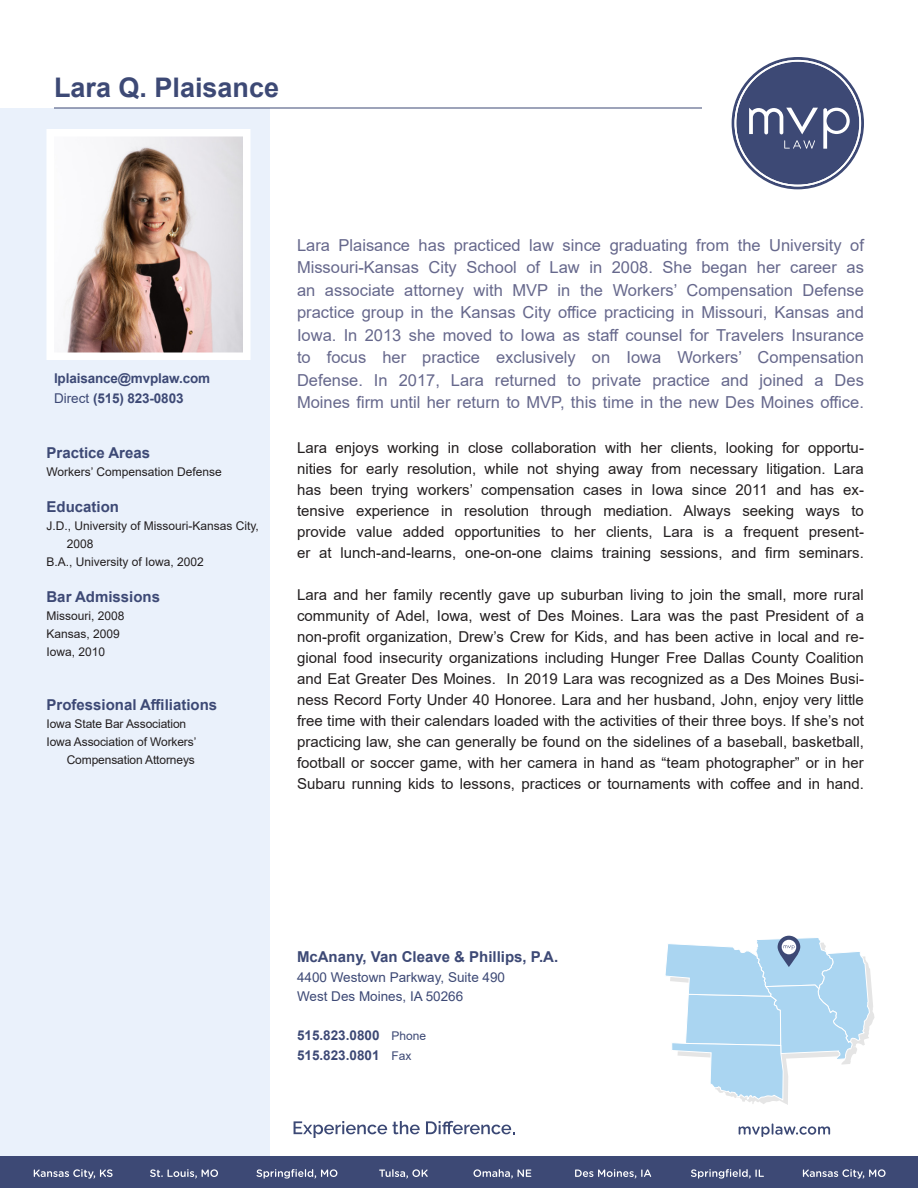
<style>
.page{position:relative;width:918px;height:1188px;background:#fff}
.page>*{position:absolute;margin:0;border:0;box-sizing:border-box;transform-origin:0 0}
.t1{font:700 27px "Arial";color:#3d4975}
.t2{font:16.5px/22.5px "Arial";color:#66688c;text-align:justify}
.t3{font:15px/21px "Arial";color:#231f20;text-align:justify}
.t4{font:700 15px "Arial";color:#3d4975}
.t5{font:700 13.5px "Arial";letter-spacing:-.01em;color:#3d4975}
.t6{font:13.5px "Arial";color:#3d4975}
.t7{font:12px/18px "Arial";color:#231f20}
.s1{font-weight:400}
.s2{font-weight:400;font-size:12px}
</style>
<div class="page">
<svg style="left:732px;top:57px;width:132px;height:132px"></svg>
<div style="left:0;top:108px;width:270px;height:1080px;background:#eaf1fb"></div>
<hr style="left:54px;top:108px;width:648px;height:1px;background:#3d4975">
<div style="left:0;top:1156px;width:918px;height:32px;background:#3d4975"></div>
<svg style="left:34px;top:1169px;width:79px;height:10px"></svg>
<svg style="left:803px;top:1169px;width:83px;height:10px"></svg>
<svg style="left:150px;top:1169px;width:68px;height:9px"></svg>
<svg style="left:691px;top:1169px;width:73px;height:10px"></svg>
<svg style="left:575px;top:1169px;width:76px;height:9px"></svg>
<svg style="left:473px;top:1169px;width:58px;height:9px"></svg>
<svg style="left:379px;top:1169px;width:49px;height:9px"></svg>
<svg style="left:257px;top:1169px;width:80px;height:10px"></svg>
<svg style="left:294px;top:1121px;width:126px;height:17px"></svg>
<svg style="left:426px;top:1121px;width:88px;height:13px"></svg>
<svg style="left:739px;top:1124px;width:91px;height:13px"></svg>
<img style="left:47px;top:129px;width:203px;height:231px">
<div style="left:778px;top:936px;width:22px;height:31px;background:#3d4975;border-radius:11px"></div>
<svg style="left:665px;top:937px;width:210px;height:168px"></svg>
<p class="t1" style="left:54px;top:69px;width:227px">Lara Q. Plaisance</p>
<p class="t5" style="left:54px;top:369px;width:158px">lplaisance@mvplaw.com</p>
<p class="t5" style="left:54px;top:388px;width:131px"><span class="s1">Direct</span> (515) 823-0803</p>
<p class="t4" style="left:46px;top:442px;width:105px">Practice Areas</p>
<p class="t7" style="left:46px;top:463px;width:177px">Workers’ Compensation Defense</p>
<p class="t4" style="left:46px;top:496px;width:74px">Education</p>
<p class="t7" style="left:67px;top:517px;width:194px;text-indent:-20px">J.D., University of Missouri-Kansas City,<br>2008</p>
<p class="t7" style="left:46px;top:553px;width:159px">B.A., University of Iowa, 2002</p>
<p class="t4" style="left:46px;top:586px;width:115px">Bar Admissions</p>
<p class="t7" style="left:46px;top:607px;width:80px">Missouri, 2008</p>
<p class="t7" style="left:46px;top:625px;width:75px">Kansas, 2009</p>
<p class="t7" style="left:46px;top:643px;width:60px">Iowa, 2010</p>
<p class="t4" style="left:46px;top:694px;width:172px">Professional Affiliations</p>
<p class="t7" style="left:46px;top:715px;width:141px">Iowa State Bar Association</p>
<p class="t7" style="left:46px;top:733px;width:151px;text-align:right">Iowa Association of Workers’<br>Compensation Attorneys</p>
<p class="t2" style="left:297px;top:233px;width:568px">Lara Plaisance has practiced law since graduating from the University of Missouri-Kansas City School of Law in 2008. She began her career as an associate attorney with MVP in the Workers’ Compensation Defense practice group in the Kansas City office practicing in Missouri, Kansas and Iowa. In 2013 she moved to Iowa as staff counsel for Travelers Insurance to focus her practice exclusively on Iowa Workers’ Compensation Defense. In 2017, Lara returned to private practice and joined a Des Moines firm until her return to MVP, this time in the new Des Moines office.</p>
<p class="t3" style="left:297px;top:437px;width:568px">Lara enjoys working in close collaboration with her clients, looking for opportu&shy;nities for early resolution, while not shying away from necessary litigation. Lara has been trying workers’ compensation cases in Iowa since 2011 and has ex&shy;tensive experience in resolution through mediation. Always seeking ways to provide value added opportunities to her clients, Lara is a frequent present&shy;er at lunch-and-learns, one-on-one claims training sessions, and firm seminars.</p>
<p class="t3" style="left:297px;top:584px;width:569px">Lara and her family recently gave up suburban living to join the small, more rural community of Adel, Iowa, west of Des Moines. Lara was the past President of a non-profit organization, Drew’s Crew for Kids, and has been active in local and re&shy;gional food insecurity organizations including Hunger Free Dallas County Coalition and Eat Greater Des Moines. In 2019 Lara was recognized as a Des Moines Busi&shy;ness Record Forty Under 40 Honoree. Lara and her husband, John, enjoy very little free time with their calendars loaded with the activities of their three boys. If she’s not practicing law, she can generally be found on the sidelines of a baseball, basketball, football or soccer game, with her camera in hand as “team photographer” or in her Subaru running kids to lessons, practices or tournaments with coffee and in hand.</p>
<p class="t4" style="left:297px;top:946px;width:263px">McAnany, Van Cleave &amp; Phillips, P.A.</p>
<p class="t6" style="left:297px;top:968px;width:210px">4400 Westown Parkway, Suite 490</p>
<p class="t6" style="left:297px;top:987px;width:168px">West Des Moines, IA 50266</p>
<p class="t5" style="left:297px;top:1026px;width:131px">515.823.0800 <span class="s2">Phone</span></p>
<p class="t5" style="left:297px;top:1045px;width:116px">515.823.0801 <span class="s2">Fax</span></p>
</div>
